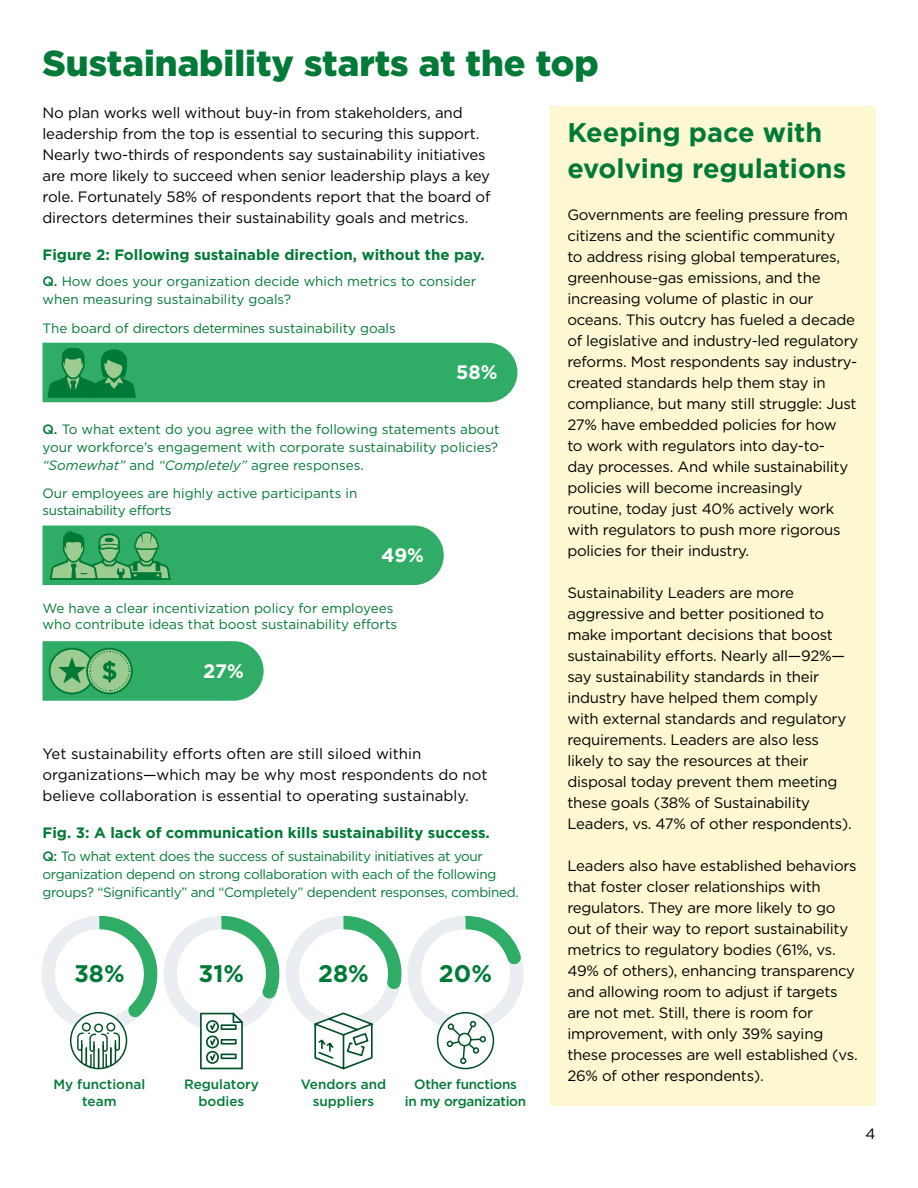
<style>
.page{position:relative;width:918px;height:1188px;background:#fff}
.page>*{position:absolute;margin:0;border:0;box-sizing:border-box;transform-origin:0 0}
.t1{font:900 36px "Gotham";color:#007a36}
.t2{font:700 27px/36px "Gotham";color:#007a36}
.t3{font:700 24px "Gotham";color:#007a36}
.t4{font:700 19.5px "Gotham";color:#fff}
.t5{font:15px/21px "Gotham";letter-spacing:-.015em;color:#000}
.t6{font:700 15px "Gotham";color:#007a36}
.t7{font:13.5px/18px "Gotham";letter-spacing:-.005em;color:#007a36}
.t8{font:13.5px/18px "Gotham";letter-spacing:-.025em;color:#007a36}
.t9{font:500 13.5px/16.2px "Gotham";color:#007a36;text-align:center}
.t10{font:500 13.5px/16.2px "Gotham";letter-spacing:-.025em;color:#007a36;text-align:center}
.s1{font-weight:500}
.s2{font-style:italic}
</style>
<div class="page">
<div style="left:550px;top:106px;width:325px;height:1000px;background:#fdf8d1"></div>
<svg style="left:43px;top:526px;width:401px;height:59px;background:#39ac69"></svg>
<svg style="left:43px;top:343px;width:474px;height:59px;background:#2fa964"></svg>
<svg style="left:43px;top:641px;width:221px;height:60px;background:#46b16f"></svg>
<svg style="left:41px;top:915px;width:483px;height:155px"></svg>
<div style="left:448px;top:1023px;width:6px;height:7px;border:2px solid #004e25;border-radius:50%"></div>
<h1 class="t1" style="left:43px;top:39px;width:558px">Sustainability starts at the top</h1>
<p class="t5" style="left:43px;top:102px;width:450px">No plan works well without buy-in from stakeholders, and leadership from the top is essential to securing this support.<br>Nearly two-thirds of respondents say sustainability initiatives are more likely to succeed when senior leadership plays a key role. Fortunately 58% of respondents report that the board of directors determines their sustainability goals and metrics.</p>
<h2 class="t2" style="left:567px;top:114px;width:280px">Keeping pace with evolving regulations</h2>
<p class="t5" style="left:567px;top:204px;width:293px">Governments are feeling pressure from citizens and the scientific community<br>to address rising global temperatures, greenhouse-gas emissions, and the increasing volume of plastic in our oceans. This outcry has fueled a decade of legislative and industry-led regulatory reforms. Most respondents say industry&shy;created standards help them stay in compliance, but many still struggle: Just 27% have embedded policies for how<br>to work with regulators into day-to-<br>day processes. And while sustainability policies will become increasingly routine, today just 40% actively work with regulators to push more rigorous policies for their industry.</p>
<p class="t5" style="left:567px;top:582px;width:286px">Sustainability Leaders are more aggressive and better positioned to make important decisions that boost sustainability efforts. Nearly all—92%— say sustainability standards in their industry have helped them comply with external standards and regulatory requirements. Leaders are also less likely to say the resources at their disposal today prevent them meeting these goals (38% of Sustainability Leaders, vs. 47% of other respondents).</p>
<p class="t5" style="left:567px;top:855px;width:292px">Leaders also have established behaviors that foster closer relationships with regulators. They are more likely to go out of their way to report sustainability metrics to regulatory bodies (61%, vs.<br>49% of others), enhancing transparency and allowing room to adjust if targets are not met. Still, there is room for improvement, with only 39% saying these processes are well established (vs.<br>26% of other respondents).</p>
<p class="t6" style="left:43px;top:245px;width:444px">Figure 2: Following sustainable direction, without the pay.</p>
<p class="t7" style="left:43px;top:272px;width:435px"><span class="s1">Q.</span> How does your organization decide which metrics to consider when measuring sustainability goals?</p>
<p class="t7" style="left:43px;top:319px;width:355px">The board of directors determines sustainability goals</p>
<h3 class="t4" style="left:456px;top:359px;width:43px">58%</h3>
<p class="t7" style="left:43px;top:420px;width:458px;text-align:justify"><span class="s1">Q.</span> To what extent do you agree with the following statements about your workforce’s engagement with corporate sustainability policies? <span class="s2">“Somewhat”</span> and <span class="s2">“Completely”</span> agree responses.</p>
<p class="t7" style="left:43px;top:485px;width:316px;line-height:16.2px">Our employees are highly active participants in sustainability efforts</p>
<h3 class="t4" style="left:381px;top:542px;width:44px">49%</h3>
<p class="t7" style="left:43px;top:600px;width:356px;line-height:16.2px">We have a clear incentivization policy for employees who contribute ideas that boost sustainability efforts</p>
<h3 class="t4" style="left:203px;top:658px;width:42px">27%</h3>
<p class="t5" style="left:43px;top:743px;width:447px">Yet sustainability efforts often are still siloed within organizations—which may be why most respondents do not believe collaboration is essential to operating sustainably.</p>
<p class="t6" style="left:43px;top:823px;width:449px">Fig. 3: A lack of communication kills sustainability success.</p>
<p class="t8" style="left:43px;top:847px;width:478px"><span class="s1">Q:</span> To what extent does the success of sustainability initiatives at your organization depend on strong collaboration with each of the following groups? “Significantly” and “Completely” dependent responses, combined.</p>
<h3 class="t3" style="left:74px;top:958px;width:52px">38%</h3>
<h3 class="t3" style="left:199px;top:958px;width:47px">31%</h3>
<h3 class="t3" style="left:318px;top:958px;width:52px">28%</h3>
<h3 class="t3" style="left:439px;top:958px;width:55px">20%</h3>
<p class="t9" style="left:54px;top:1076px;width:93px">My functional team</p>
<p class="t9" style="left:184px;top:1076px;width:76px">Regulatory bodies</p>
<p class="t9" style="left:301px;top:1076px;width:87px">Vendors and suppliers</p>
<p class="t10" style="left:405px;top:1076px;width:123px">Other functions<br>in my organization</p>
<p class="t5" style="left:865px;top:1123px;width:12px">4</p>
</div>
